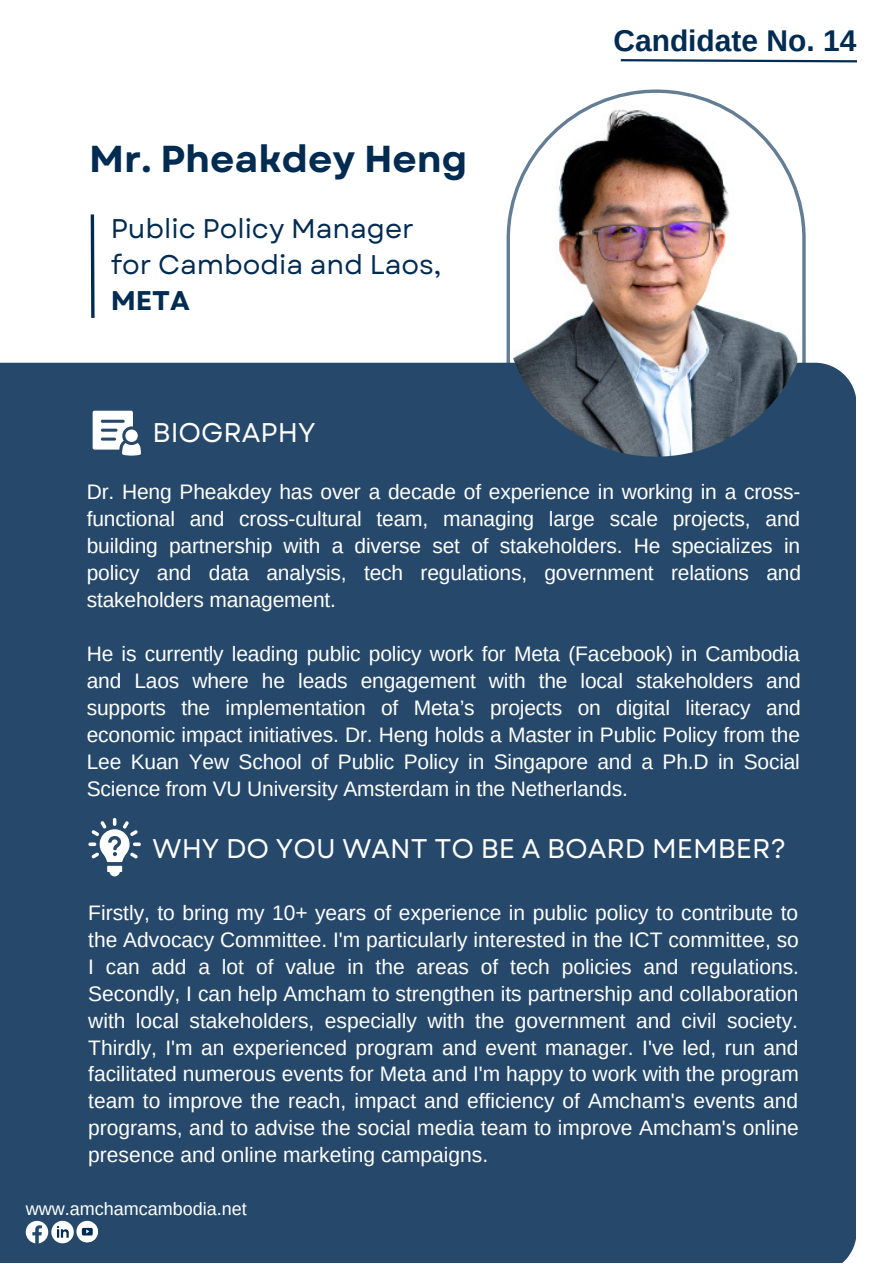
<style>
.page{position:relative;width:893px;height:1264px;background:#fff}
.page>*{position:absolute;margin:0;border:0;box-sizing:border-box;transform-origin:0 0}
.t1{font:700 37.5px "Garet";color:#022b52}
.t2{font:700 30px "Arimo";color:#022b52}
.t3{font:27px/36px "Garet";color:#022b52}
.t4{font:27px "Garet";color:#fff}
.t5{font:700 27px "Garet";color:#022b52}
.t6{font:21px/27px "Arimo";letter-spacing:-.01em;color:#fff;text-align:justify}
.t7{font:18px "Arimo";color:#fff}
</style>
<div class="page">
<div style="left:0;top:363px;width:855px;height:899px;background:#26496b"></div>
<img style="left:502px;top:76px;width:307px;height:380px;border-radius:153px">
<svg style="left:26px;top:1220px;width:48px;height:23px"></svg>
<svg style="left:76px;top:1220px;width:22px;height:22px"></svg>
<svg style="left:80px;top:1223px;width:19px;height:20px"></svg>
<svg style="left:93px;top:411px;width:48px;height:44px"></svg>
<div style="left:125px;top:429px;width:13px;height:13px;background:#fff;border-radius:50%"></div>
<svg style="left:90px;top:214px;width:5px;height:104px"></svg>
<svg style="left:88px;top:818px;width:53px;height:58px"></svg>
<img style="left:506px;top:89px;width:299px;height:273px">
<svg style="left:620px;top:59px;width:237px;height:4px"></svg>
<h1 class="t1" style="left:89px;top:132px;width:379px">Mr. Pheakdey Heng</h1>
<p class="t3" style="left:111px;top:211px;width:332px">Public Policy Manager for Cambodia and Laos,</p>
<p class="t5" style="left:111px;top:281px;width:81px">META</p>
<p class="t4" style="left:153px;top:413px;width:164px">BIOGRAPHY</p>
<h2 class="t2" style="left:613px;top:24px;width:245px">Candidate No. 14</h2>
<p class="t6" style="left:87px;top:478px;width:715px">Dr. Heng Pheakdey has over a decade of experience in working in a cross&shy;functional and cross-cultural team, managing large scale projects, and building partnership with a diverse set of stakeholders. He specializes in policy and data analysis, tech regulations, government relations and stakeholders management.</p>
<p class="t6" style="left:87px;top:640px;width:715px">He is currently leading public policy work for Meta (Facebook) in Cambodia and Laos where he leads engagement with the local stakeholders and supports the implementation of Meta’s projects on digital literacy and economic impact initiatives. Dr. Heng holds a Master in Public Policy from the Lee Kuan Yew School of Public Policy in Singapore and a Ph.D in Social Science from VU University Amsterdam in the Netherlands.</p>
<p class="t4" style="left:153px;top:829px;width:635px">WHY DO YOU WANT TO BE A BOARD MEMBER?</p>
<p class="t6" style="left:88px;top:898px;width:712px">Firstly, to bring my 10+ years of experience in public policy to contribute to the Advocacy Committee. I'm particularly interested in the ICT committee, so I can add a lot of value in the areas of tech policies and regulations.<br>Secondly, I can help Amcham to strengthen its partnership and collaboration with local stakeholders, especially with the government and civil society.<br>Thirdly, I'm an experienced program and event manager. I've led, run and facilitated numerous events for Meta and I'm happy to work with the program team to improve the reach, impact and efficiency of Amcham's events and programs, and to advise the social media team to improve Amcham's online presence and online marketing campaigns.</p>
<p class="t7" style="left:26px;top:1198px;width:222px">www.amchamcambodia.net</p>
</div>
